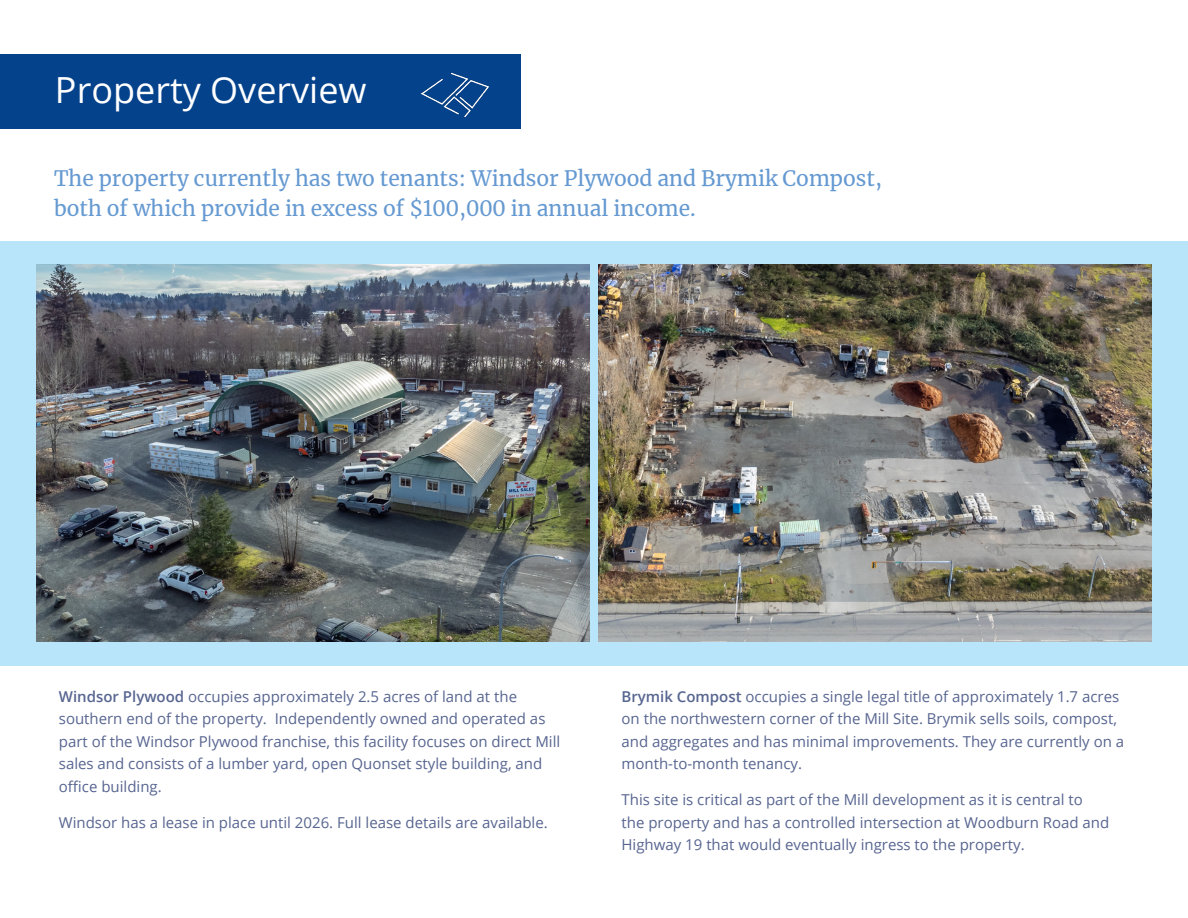
<style>
.page{position:relative;width:1188px;height:918px;background:#fff}
.page>*{position:absolute;margin:0;border:0;box-sizing:border-box;transform-origin:0 0}
.t1{font:36px "Open Sans";color:#fff}
.Body_Text_-_Paragraph_Bullets_-_Dark_Gre{font:21px/30px "Merriweather";color:#6599d1}
.Body_Text_-_Paragraph_Bullets_-_Dark_Gre-2{font:15px/22.5px "Open Sans";color:#576590}
.s1{font-weight:600}
</style>
<div class="page">
<div style="left:0;top:241px;width:1187px;height:424px;background:#b9e5fa"></div>
<img style="left:36px;top:264px;width:553px;height:377px">
<img style="left:599px;top:264px;width:553px;height:377px">
<div style="left:0;top:54px;width:521px;height:75px;background:#05428c"></div>
<img style="left:420px;top:72px;width:70px;height:46px">
<p class="t1" style="left:55px;top:65px;width:313px">Property Overview</p>
<p class="Body_Text_-_Paragraph_Bullets_-_Dark_Gre" style="left:54px;top:163px;width:830px">The property currently has two tenants: Windsor Plywood and Brymik Compost, both of which provide in excess of $100,000 in annual income.</p>
<p class="Body_Text_-_Paragraph_Bullets_-_Dark_Gre-2" style="left:59px;top:685px;width:503px"><span class="s1">Windsor Plywood</span> occupies approximately 2.5 acres of land at the southern end of the property. Independently owned and operated as part of the Windsor Plywood franchise, this facility focuses on direct Mill sales and consists of a lumber yard, open Quonset style building, and office building.</p>
<p class="Body_Text_-_Paragraph_Bullets_-_Dark_Gre-2" style="left:59px;top:811px;width:490px">Windsor has a lease in place until 2026. Full lease details are available.</p>
<p class="Body_Text_-_Paragraph_Bullets_-_Dark_Gre-2" style="left:622px;top:685px;width:504px"><span class="s1">Brymik Compost</span> occupies a single legal title of approximately 1.7 acres on the northwestern corner of the Mill Site. Brymik sells soils, compost, and aggregates and has minimal improvements. They are currently on a month-to-month tenancy.</p>
<p class="Body_Text_-_Paragraph_Bullets_-_Dark_Gre-2" style="left:622px;top:788px;width:489px">This site is critical as part of the Mill development as it is central to the property and has a controlled intersection at Woodburn Road and<br>Highway 19 that would eventually ingress to the property.</p>
</div>
